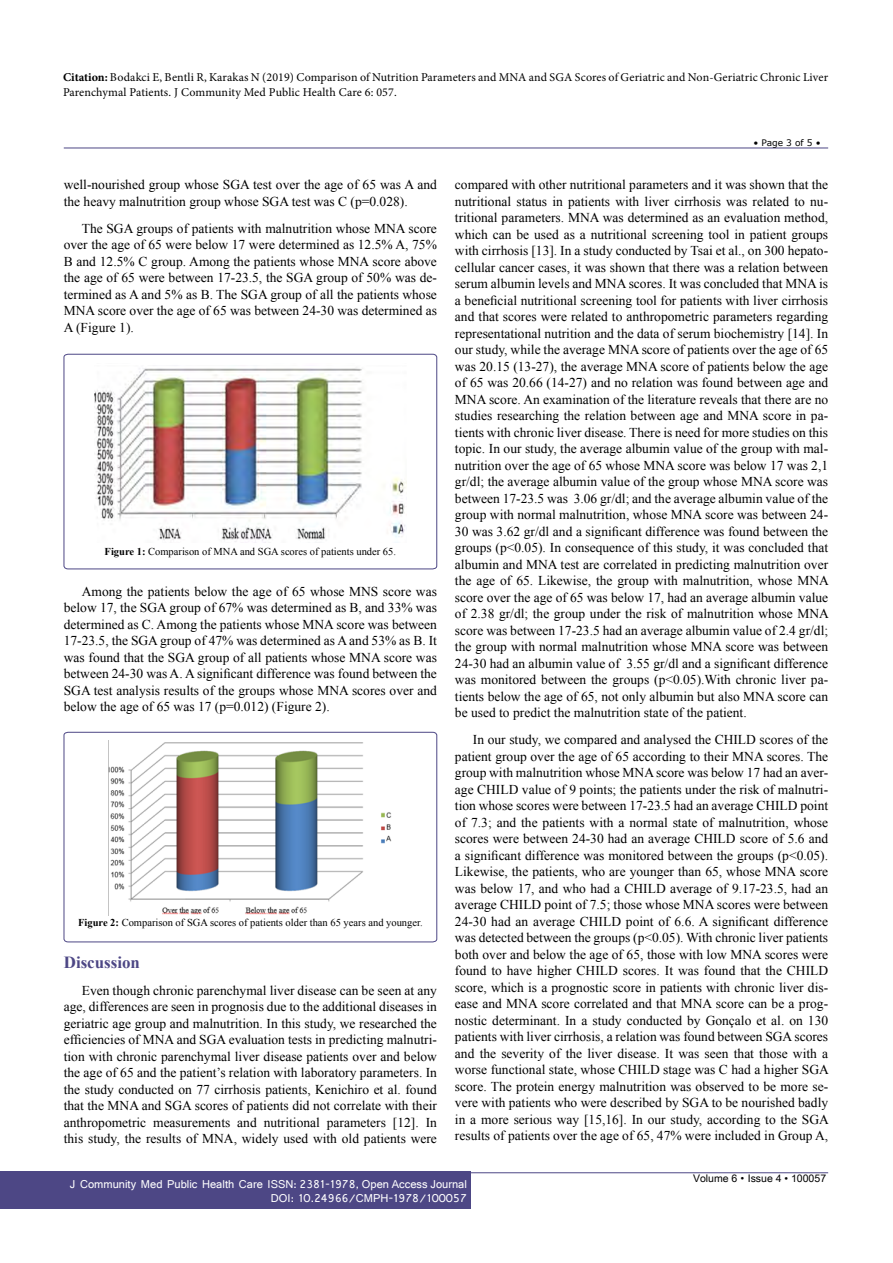
<style>
.page{position:relative;width:893px;height:1263px;background:#fff}
.page>*{position:absolute;margin:0;border:0;box-sizing:border-box;transform-origin:0 0}
.t1{font:700 16.95px "Times New Roman";color:#4d4785}
.t2{font:13.5px/16.5px "Times New Roman";color:#000;text-align:justify}
.t3{font:12px/15px "Minion Pro";letter-spacing:.01em;color:#000}
.t4{font:12px/14.2px "Shruti";color:#fff;text-align:right}
.t5{font:10.5px "Times New Roman";color:#000}
.t6{font:10.5px "Arial Unicode MS";color:#000}
.t7{font:9px "MS Reference Sans Serif";color:#000}
.s1{font-weight:700}
.s2{font-family:"Batang"}
</style>
<div class="page">
<hr style="left:64px;top:148px;width:764px;height:1px;background:#4d4785">
<hr style="left:64px;top:1172px;width:764px;height:1px;background:#4d4785">
<div style="left:0;top:1171px;width:471px;height:38px;background:#4d4785"></div>
<svg style="left:64px;top:354px;width:373px;height:215px"></svg>
<img style="left:94px;top:364px;width:313px;height:178px">
<svg style="left:64px;top:732px;width:373px;height:210px"></svg>
<img style="left:109px;top:741px;width:284px;height:174px">
<p class="t3" style="left:63px;top:69px;width:767px"><span class="s1">Citation:</span> Bodakci E, Bentli R, Karakas N (2019) Comparison of Nutrition Parameters and MNA and SGA Scores of Geriatric and Non-Geriatric Chronic Liver<br>Parenchymal Patients. J Community Med Public Health Care 6: 057.</p>
<p class="t2" style="left:64px;top:176px;width:375px">well-nourished group whose SGA test over the age of 65 was A and the heavy malnutrition group whose SGA test was C (p=0.028).</p>
<p class="t2" style="left:64px;top:220px;width:375px;text-indent:18px">The SGA groups of patients with malnutrition whose MNA score over the age of 65 were below 17 were determined as 12.5% A, 75% B and 12.5% C group. Among the patients whose MNA score above the age of 65 were between 17-23.5, the SGA group of 50% was de&shy;termined as A and 5% as B. The SGA group of all the patients whose MNA score over the age of 65 was between 24-30 was determined as A (Figure 1).</p>
<p class="t5" style="left:105px;top:544px;width:293px"><span class="s1">Figure 1:</span> Comparison of MNA and SGA scores of patients under 65.</p>
<p class="t2" style="left:64px;top:583px;width:375px;text-indent:18px">Among the patients below the age of 65 whose MNS score was below 17, the SGA group of 67% was determined as B, and 33% was determined as C. Among the patients whose MNA score was between 17-23.5, the SGA group of 47% was determined as A and 53% as B. It was found that the SGA group of all patients whose MNA score was between 24-30 was A. A significant difference was found between the SGA test analysis results of the groups whose MNA scores over and below the age of 65 was 17 (p=0.012) (Figure 2).</p>
<p class="t5" style="left:78px;top:915px;width:346px"><span class="s1">Figure 2:</span> Comparison of SGA scores of patients older than 65 years and younger.</p>
<p class="t1" style="left:64px;top:950px;width:78px">Discussion</p>
<p class="t2" style="left:64px;top:982px;width:375px;text-indent:18px">Even though chronic parenchymal liver disease can be seen at any age, differences are seen in prognosis due to the additional diseases in geriatric age group and malnutrition. In this study, we researched the efficiencies of MNA and SGA evaluation tests in predicting malnutri&shy;tion with chronic parenchymal liver disease patients over and below the age of 65 and the patient’s relation with laboratory parameters. In the study conducted on 77 cirrhosis patients, Kenichiro et al. found that the MNA and SGA scores of patients did not correlate with their anthropometric measurements and nutritional parameters [12]. In this study, the results of MNA, widely used with old patients were</p>
<p class="t7" style="left:753px;top:137px;width:69px">• Page 3 of 5 •</p>
<p class="t2" style="left:455px;top:176px;width:375px">compared with other nutritional parameters and it was shown that the nutritional status in patients with liver cirrhosis was related to nu&shy;tritional parameters. MNA was determined as an evaluation method, which can be used as a nutritional screening tool in patient groups with cirrhosis [13]. In a study conducted by Tsai et al., on 300 hepato&shy;cellular cancer cases, it was shown that there was a relation between serum albumin levels and MNA scores. It was concluded that MNA is a beneficial nutritional screening tool for patients with liver cirrhosis and that scores were related to anthropometric parameters regarding representational nutrition and the data of serum biochemistry [14]. In our study, while the average MNA score of patients over the age of 65 was 20.15 (13-27), the average MNA score of patients below the age of 65 was 20.66 (14-27) and no relation was found between age and MNA score. An examination of the literature reveals that there are no studies researching the relation between age and MNA score in pa&shy;tients with chronic liver disease. There is need for more studies on this topic. In our study, the average albumin value of the group with mal&shy;nutrition over the age of 65 whose MNA score was below 17 was 2,1 gr/dl; the average albumin value of the group whose MNA score was between 17-23.5 was 3.06 gr/dl; and the average albumin value of the group with normal malnutrition, whose MNA score was between 24- 30 was 3.62 gr/dl and a significant difference was found between the groups (p&lt;0.05). In consequence of this study, it was concluded that albumin and MNA test are correlated in predicting malnutrition over the age of 65. Likewise, the group with malnutrition, whose MNA score over the age of 65 was below 17, had an average albumin value of 2.38 gr/dl; the group under the risk of malnutrition whose MNA score was between 17-23.5 had an average albumin value of 2.4 gr/dl; the group with normal malnutrition whose MNA score was between 24-30 had an albumin value of 3.55 gr/dl and a significant difference was monitored between the groups (p&lt;0.05).With chronic liver pa&shy;tients below the age of 65, not only albumin but also MNA score can be used to predict the malnutrition state of the patient.</p>
<p class="t2" style="left:455px;top:731px;width:375px;text-indent:18px">In our study, we compared and analysed the CHILD scores of the patient group over the age of 65 according to their MNA scores. The group with malnutrition whose MNA score was below 17 had an aver&shy;age CHILD value of 9 points; the patients under the risk of malnutri&shy;tion whose scores were between 17-23.5 had an average CHILD point of 7.3; and the patients with a normal state of malnutrition, whose scores were between 24-30 had an average CHILD score of 5.6 and a significant difference was monitored between the groups (p&lt;0.05).<br>Likewise, the patients, who are younger than 65, whose MNA score was below 17, and who had a CHILD average of 9.17-23.5, had an average CHILD point of 7.5; those whose MNA scores were between 24-30 had an average CHILD point of 6.6. A significant difference was detected between the groups (p&lt;0.05). With chronic liver patients both over and below the age of 65, those with low MNA scores were found to have higher CHILD scores. It was found that the CHILD score, which is a prognostic score in patients with chronic liver dis&shy;ease and MNA score correlated and that MNA score can be a prog&shy;nostic determinant. In a study conducted by Gonçalo et al. on 130 patients with liver cirrhosis, a relation was found between SGA scores and the severity of the liver disease. It was seen that those with a worse functional state, whose CHILD stage was C had a higher SGA score. The protein energy malnutrition was observed to be more se&shy;vere with patients who were described by SGA to be nourished badly in a more serious way [15,16]. In our study, according to the SGA results of patients over the age of 65, 47% were included in Group A,</p>
<p class="t4" style="left:70px;top:1176px;width:398px">J Community Med Public Health Care ISSN: 2381-1978, Open Access Journal<br>DOI: 10.24966/CMPH-1978/100057</p>
<p class="t6" style="left:693px;top:1170px;width:135px">Volume 6 <span class="s2">•</span> Issue 4 • 100057</p>
</div>
